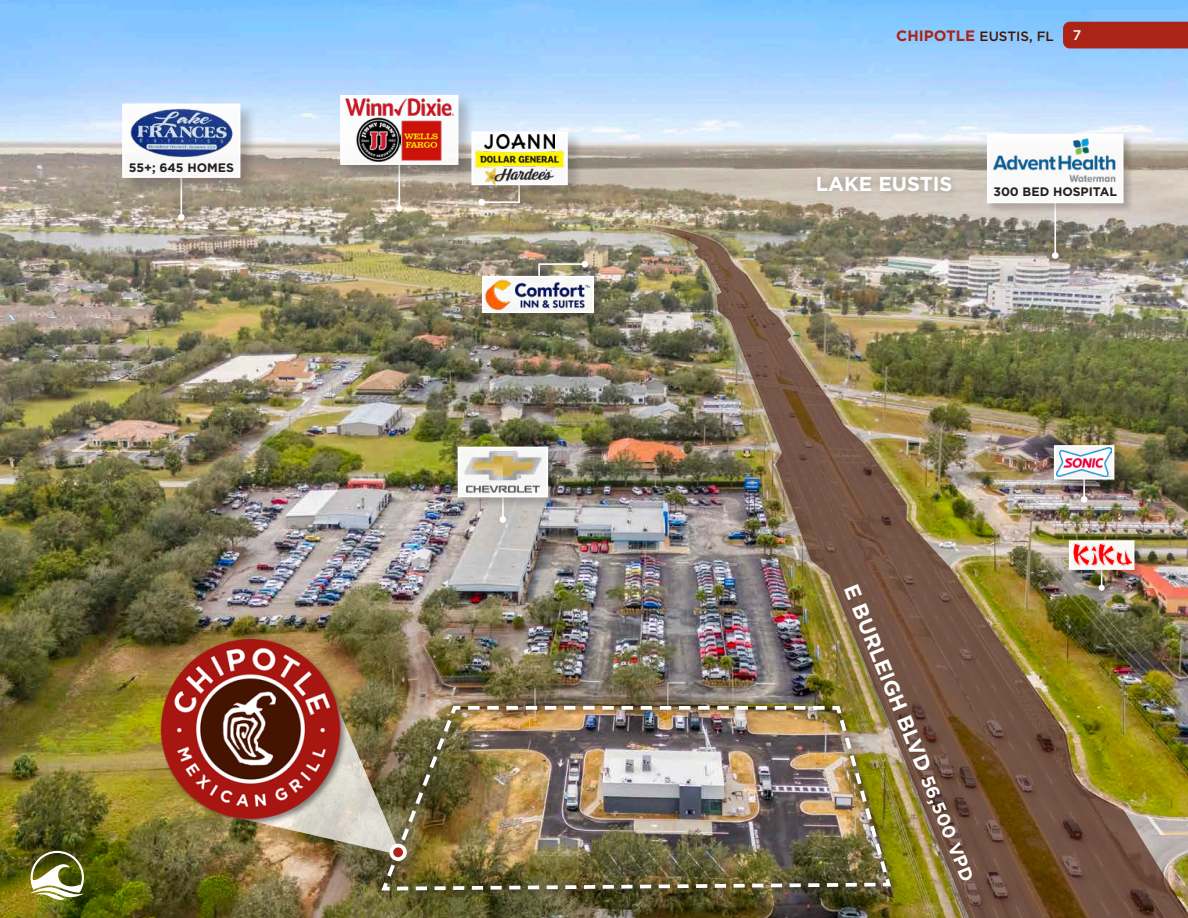
<style>
.page{position:relative;width:1188px;height:918px;background:#fff}
.page>*{position:absolute;margin:0;border:0;box-sizing:border-box;transform-origin:0 0}
.t1{font:700 21.3px "Gotham";color:#fff}
.t2{font:700 20.1px "Gotham";color:#fff}
.t3{font:500 13.95px "Gotham";color:#fff}
.t4{font:500 13.5px "Gotham";color:#441500}
.t5{font:700 12.3px "Gotham";color:#231f20}
.s1{font-weight:700;font-size:15px;color:#ac2318}
.s2{font-size:18.15px}
</style>
<div class="page">
<img style="left:0;top:0;width:1188px;height:918px">
<svg style="left:31px;top:851px;width:53px;height:49px"></svg>
<div style="left:1063px;top:22px;width:125px;height:26px;background:#ac2318"></div>
<img style="left:222px;top:692px;width:413px;height:200px">
<img style="left:147px;top:626px;width:208px;height:207px">
<div style="left:391px;top:846px;width:14px;height:13px;background:#ac2318;border-radius:50%"></div>
<div style="left:389px;top:844px;width:18px;height:17px;border:4px solid #fff;border-radius:50%"></div>
<hr style="left:502px;top:496px;width:2px;height:24px;background:#fff">
<div style="left:500px;top:516px;width:6px;height:7px;background:#fff;border-radius:50%"></div>
<hr style="left:1054px;top:201px;width:2px;height:55px;background:#fff">
<svg style="left:537px;top:261px;width:51px;height:15px"></svg>
<hr style="left:398px;top:161px;width:2px;height:47px;background:#fff">
<div style="left:396px;top:205px;width:7px;height:7px;background:#fff;border-radius:50%"></div>
<hr style="left:180px;top:176px;width:2px;height:41px;background:#fff">
<div style="left:178px;top:214px;width:7px;height:6px;background:#fff;border-radius:50%"></div>
<svg style="left:485px;top:201px;width:36px;height:3px"></svg>
<div style="left:478px;top:199px;width:7px;height:7px;background:#fff;border-radius:50%"></div>
<div style="left:457px;top:446px;width:102px;height:62px;background:#231f20;opacity:.25"></div>
<div style="left:459px;top:447px;width:88px;height:50px;background:#f8f8f6"></div>
<div style="left:987px;top:133px;width:148px;height:81px;background:#231f20;opacity:.25"></div>
<div style="left:988px;top:135px;width:135px;height:67px;background:#fff"></div>
<div style="left:482px;top:276px;width:126px;height:51px;background:#231f20;opacity:.25"></div>
<div style="left:340px;top:94px;width:135px;height:88px;background:#231f20;opacity:.25"></div>
<div style="left:341px;top:96px;width:117px;height:68px;background:#fff"></div>
<div style="left:122px;top:103px;width:135px;height:92px;background:#231f20;opacity:.25"></div>
<div style="left:123px;top:104px;width:117px;height:73px;background:#f9f8f7"></div>
<div style="left:122px;top:104px;width:118px;height:74px;border:2px solid #fff"></div>
<div style="left:471px;top:131px;width:113px;height:70px;background:#231f20;opacity:.25"></div>
<div style="left:472px;top:132px;width:95px;height:52px;background:#fff"></div>
<div style="left:471px;top:131px;width:97px;height:54px;border:2px solid #fff"></div>
<img style="left:464px;top:451px;width:78px;height:42px">
<img style="left:485px;top:279px;width:105px;height:32px">
<img style="left:992px;top:138px;width:124px;height:45px">
<img style="left:345px;top:99px;width:109px;height:16px">
<img style="left:356px;top:117px;width:44px;height:44px">
<img style="left:401px;top:120px;width:41px;height:41px">
<img style="left:484px;top:135px;width:71px;height:13px">
<img style="left:475px;top:148px;width:89px;height:20px">
<img style="left:486px;top:168px;width:68px;height:17px">
<img style="left:126px;top:102px;width:111px;height:56px">
<img style="left:635px;top:224px;width:553px;height:694px">
<hr style="left:1083px;top:478px;width:2px;height:21px;background:#fff">
<div style="left:1081px;top:496px;width:6px;height:7px;background:#fff;border-radius:50%"></div>
<div style="left:1053px;top:445px;width:72px;height:46px;background:#231f20;opacity:.25"></div>
<div style="left:1054px;top:445px;width:60px;height:35px;border:2px solid #fff"></div>
<img style="left:1057px;top:448px;width:55px;height:29px">
<svg style="left:1099px;top:579px;width:6px;height:12px"></svg>
<div style="left:1069px;top:540px;width:75px;height:39px;background:#231f20;opacity:.25"></div>
<svg style="left:1072px;top:543px;width:59px;height:24px"></svg>
<div style="left:1069px;top:540px;width:65px;height:30px;border:2px solid #fff"></div>
<img style="left:1074px;top:544px;width:57px;height:23px">
<div style="left:809px;top:169px;width:150px;height:30px;background:#231f20;opacity:.25"></div>
<p class="t5" style="left:129px;top:160px;width:107px">55+; 645 HOMES</p>
<p class="t4" style="left:896px;top:27px;width:159px"><span class="s1">CHIPOTLE</span> EUSTIS, FL</p>
<p class="t3" style="left:1073px;top:26px;width:10px">7</p>
<h2 class="t2" style="left:816px;top:171px;width:138px">LAKE EUSTIS</h2>
<p class="t5" style="left:993px;top:184px;width:125px">300 BED HOSPITAL</p>
<h1 class="t1" style="left:864px;top:580px;width:319px;rotate:68deg">E BURLEIGH BLVD <span class="s2">56,500 VPD</span></h1>
</div>
